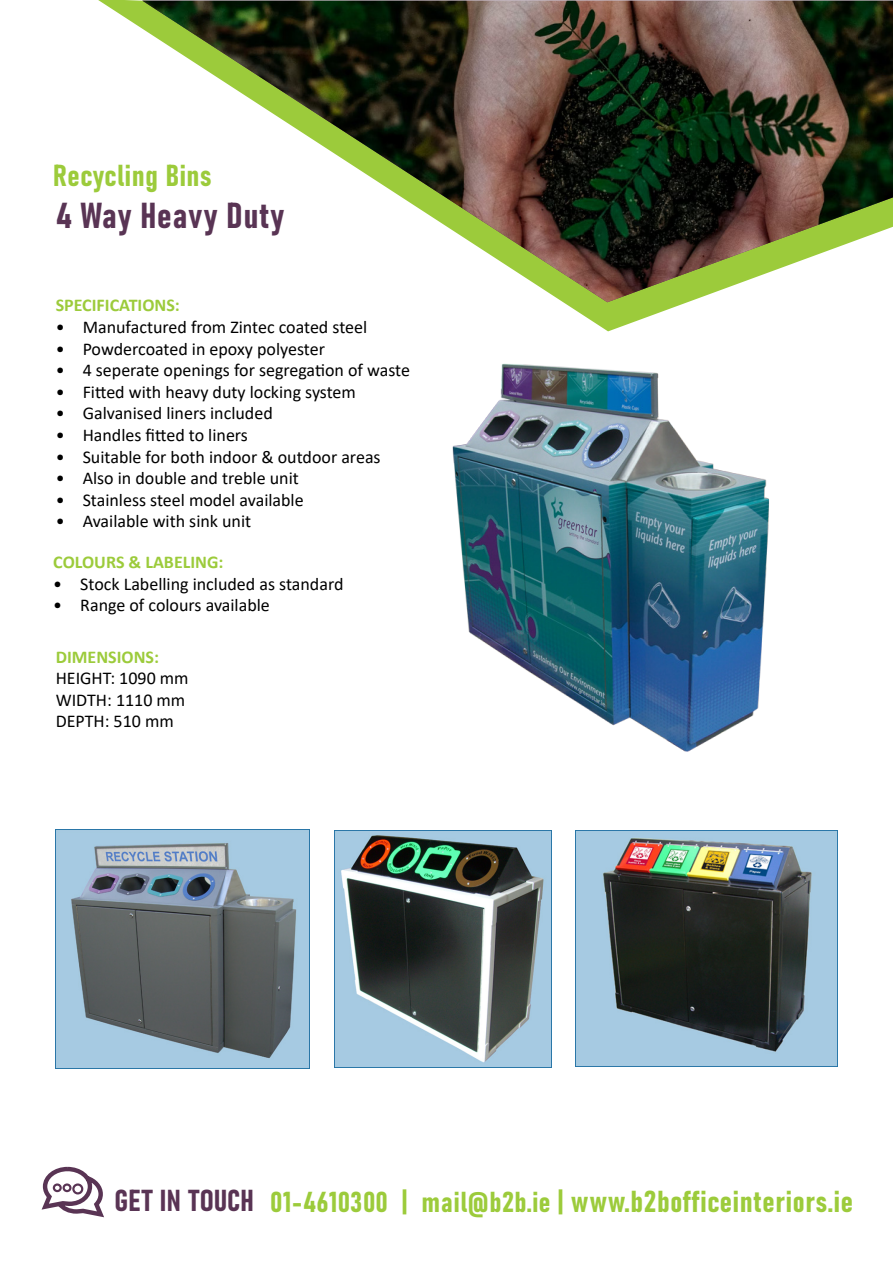
<style>
.page{position:relative;width:893px;height:1263px;background:#fff}
.page>*{position:absolute;margin:0;border:0;box-sizing:border-box;transform-origin:0 0}
.t1{font:35.7px "Bahnschrift";letter-spacing:.02em;color:#593454;scale:1.05 1}
.t2{font:30px "Bahnschrift";letter-spacing:.02em;color:#9ccb3b;scale:1.05 1}
.t3{font:30px "Bahnschrift";letter-spacing:.01em;color:#593454;scale:1.05 1}
.t4{font:18px "Calibri";color:#000}
.t5{font:700 18px "Calibri";color:#9ccb3b}
.s1{font-size:28.5px}
</style>
<div class="page">
<svg style="left:98px;top:0;width:795px;height:331px"></svg>
<img style="left:142px;top:1px;width:751px;height:301px">
<svg style="left:41px;top:1166px;width:63px;height:52px"></svg>
<div style="left:54px;top:1184px;width:7px;height:7px;background:#fff;border-radius:50%"></div>
<div style="left:53px;top:1183px;width:9px;height:9px;border:2px solid #593454;border-radius:50%"></div>
<div style="left:64px;top:1184px;width:6px;height:7px;background:#fff;border-radius:50%"></div>
<div style="left:63px;top:1183px;width:9px;height:9px;border:2px solid #593454;border-radius:50%"></div>
<div style="left:73px;top:1184px;width:9px;height:9px;background:#fff;border-radius:50%"></div>
<div style="left:72px;top:1183px;width:11px;height:11px;border:2px solid #593454;border-radius:50%"></div>
<img style="left:452px;top:363px;width:317px;height:389px">
<img style="left:335px;top:831px;width:217px;height:236px">
<img style="left:575px;top:830px;width:263px;height:237px">
<img style="left:56px;top:829px;width:254px;height:240px">
<p class="t2" style="left:53px;top:153px;width:152px">Recycling Bins</p>
<p class="t1" style="left:56px;top:189px;width:219px">4 Way Heavy Duty</p>
<p class="t5" style="left:56px;top:293px;width:126px">SPECIFICATIONS:</p>
<p class="t4" style="left:56px;top:314px;width:313px">• Manufactured from Zintec coated steel</p>
<p class="t4" style="left:56px;top:336px;width:271px">• Powdercoated in epoxy polyester</p>
<p class="t4" style="left:56px;top:358px;width:356px">• 4 seperate openings for segregation of waste</p>
<p class="t4" style="left:56px;top:379px;width:302px">• Fitted with heavy duty locking system</p>
<p class="t4" style="left:56px;top:401px;width:219px">• Galvanised liners included</p>
<p class="t4" style="left:56px;top:422px;width:194px">• Handles fitted to liners</p>
<p class="t4" style="left:56px;top:444px;width:326px">• Suitable for both indoor &amp; outdoor areas</p>
<p class="t4" style="left:56px;top:466px;width:245px">• Also in double and treble unit</p>
<p class="t4" style="left:56px;top:487px;width:250px">• Stainless steel model available</p>
<p class="t4" style="left:56px;top:509px;width:197px">• Available with sink unit</p>
<p class="t5" style="left:53px;top:549px;width:172px">COLOURS &amp; LABELING:</p>
<p class="t4" style="left:53px;top:571px;width:292px">• Stock Labelling included as standard</p>
<p class="t4" style="left:53px;top:593px;width:218px">• Range of colours available</p>
<p class="t5" style="left:56px;top:644px;width:105px">DIMENSIONS:</p>
<p class="t4" style="left:56px;top:666px;width:134px">HEIGHT: 1090 mm</p>
<p class="t4" style="left:56px;top:687px;width:131px">WIDTH: 1110 mm</p>
<p class="t4" style="left:56px;top:709px;width:120px">DEPTH: 510 mm</p>
<p class="t3" style="left:114px;top:1178px;width:134px">GET IN TOUCH</p>
<p class="t2" style="left:270px;top:1178px;width:556px"><span class="s1">01-4610300 | mail@b2b.ie |</span> www.b2bofficeinteriors.ie</p>
</div>
